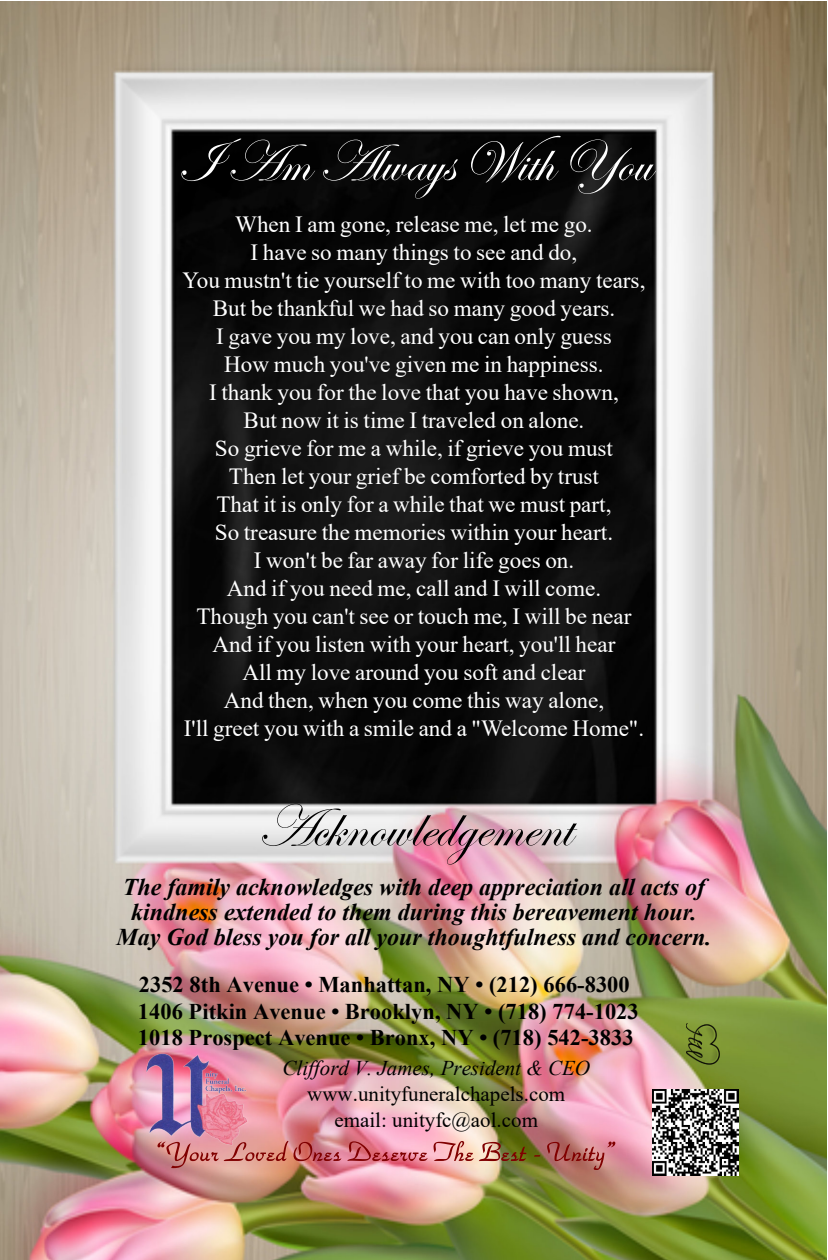
<style>
.page{position:relative;width:828px;height:1260px;background:#fff}
.page>*{position:absolute;margin:0;border:0;box-sizing:border-box;transform-origin:0 0}
.t1{font:60px "Edwardian Script ITC";color:#000}
.t2{font:58.2px "Edwardian Script ITC";color:#fff}
.t3{font:italic 700 24px/25px "Times New Roman";color:#000;text-align:center}
.t4{font:23.2px/28px "Times New Roman";color:#fff;text-align:center}
.t5{font:700 22.4px/26.2px "Times New Roman";color:#000}
.t6{font:21px/26px "Times New Roman";color:#000;text-align:center}
.t7{font:italic 21px "Times New Roman";color:#000}
.s1{font-size:63px}
</style>
<div class="page">
<img style="left:0;top:1px;width:827px;height:1259px">
<img style="left:158px;top:1141px;width:270px;height:27px">
<svg style="left:434px;top:1141px;width:92px;height:20px"></svg>
<svg style="left:534px;top:1155px;width:6px;height:2px"></svg>
<svg style="left:547px;top:1142px;width:68px;height:28px"></svg>
<img style="left:146px;top:1054px;width:103px;height:92px">
<img style="left:686px;top:1024px;width:33px;height:41px">
<img style="left:653px;top:1090px;width:86px;height:86px">
<h2 class="t2" style="left:177px;top:130px;width:475px"><span class="s1">I</span>AmAlwaysWithYou</h2>
<p class="t4" style="left:183px;top:212px;width:464px">When I am gone, release me, let me go.<br>I have so many things to see and do,<br>You mustn't tie yourself to me with too many tears, But be thankful we had so many good years.<br>I gave you my love, and you can only guess<br>How much you've given me in happiness.<br>I thank you for the love that you have shown,<br>But now it is time I traveled on alone.<br>So grieve for me a while, if grieve you must<br>Then let your grief be comforted by trust<br>That it is only for a while that we must part,<br>So treasure the memories within your heart.<br>I won't be far away for life goes on.<br>And if you need me, call and I will come.<br>Though you can't see or touch me, I will be near And if you listen with your heart, you'll hear<br>All my love around you soft and clear<br>And then, when you come this way alone,<br>I'll greet you with a smile and a "Welcome Home".</p>
<h1 class="t1" style="left:257px;top:794px;width:316px">Acknowledgement</h1>
<p class="t3" style="left:117px;top:877px;width:596px">The family acknowledges with deep appreciation all acts of kindness extended to them during this bereavement hour.<br>May God bless you for all your thoughtfulness and concern.</p>
<p class="t5" style="left:139px;top:973px;width:492px">2352 8th Avenue • Manhattan, NY • (212) 666-8300</p>
<p class="t5" style="left:138px;top:1000px;width:502px">1406 Pitkin Avenue • Brooklyn, NY • (718) 774-1023<br>1018 Prospect Avenue • Bronx, NY • (718) 542-3833</p>
<p class="t7" style="left:283px;top:1060px;width:309px">Clifford V. James, President &amp; CEO</p>
<p class="t6" style="left:307px;top:1083px;width:259px">www.unityfuneralchapels.com email: unityfc@aol.com</p>
</div>
